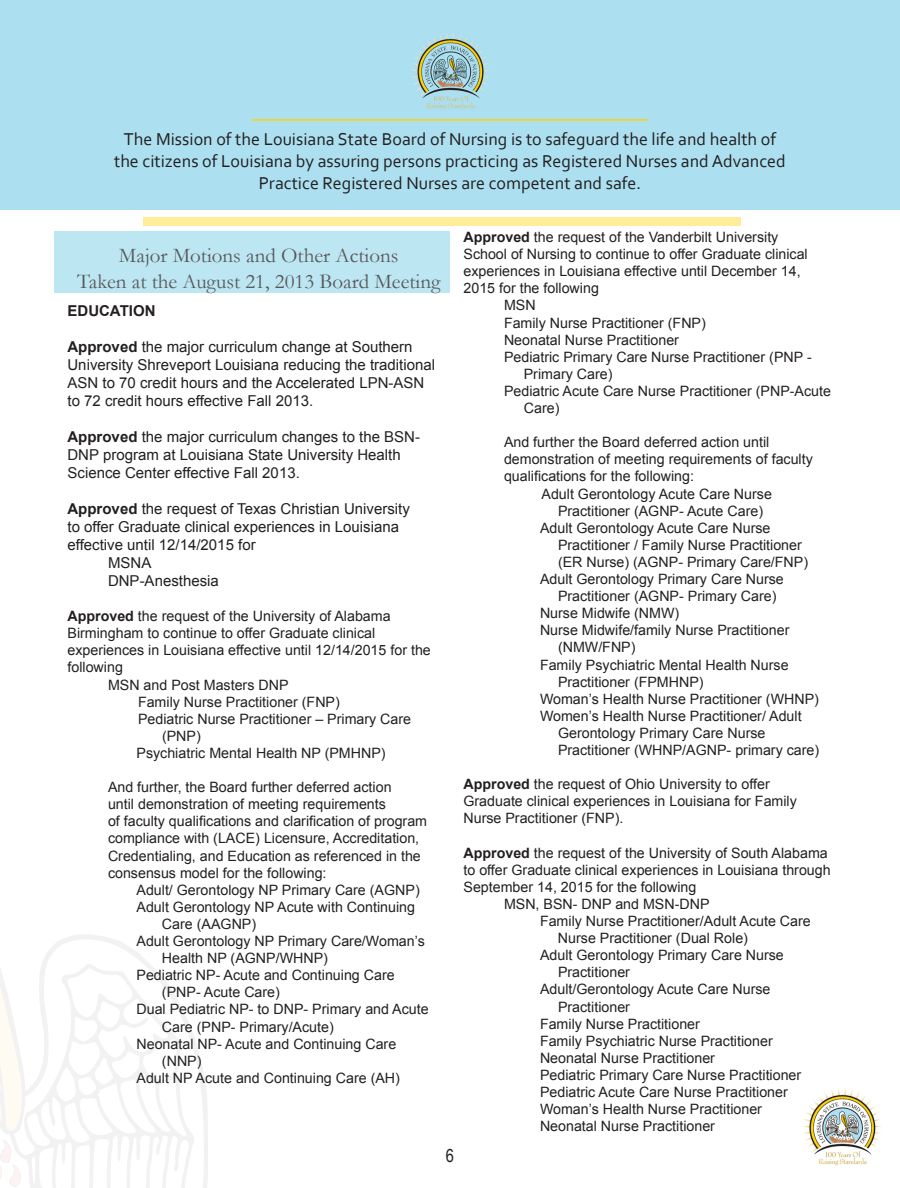
<style>
.page{position:relative;width:900px;height:1188px;background:#fff}
.page>*{position:absolute;margin:0;border:0;box-sizing:border-box;transform-origin:0 0}
.t1{font:21px "Garamond";color:#57585a}
.t2{font:18px/21.6px "Corbel";color:#231f20;text-align:center}
.t3{font:18px "Arial Narrow";color:#231f20}
.t4{font:15px/18px "Arial";color:#231f20}
.t5{font:700 15px "Arial";color:#231f20}
.t6{font:14.25px/17.1px "Arial";color:#231f20}
.s1{font-weight:700}
</style>
<div class="page">
<svg style="left:127px;top:946px;width:81px;height:242px"></svg>
<svg style="left:0;top:935px;width:127px;height:253px"></svg>
<div style="left:0;top:0;width:900px;height:210px;background:#ace0f0"></div>
<hr style="left:252px;top:119px;width:396px;height:2px;background:#ffd204">
<img style="left:412px;top:33px;width:77px;height:76px">
<img style="left:803px;top:1088px;width:79px;height:78px">
<div style="left:143px;top:218px;width:597px;height:8px;background:#ffed9b"></div>
<div style="left:54px;top:232px;width:396px;height:61px;background:#bde6f3"></div>
<p class="t2" style="left:114px;top:128px;width:673px">The Mission of the Louisiana State Board of Nursing is to safeguard the life and health of the citizens of Louisiana by assuring persons practicing as Registered Nurses and Advanced<br>Practice Registered Nurses are competent and safe.</p>
<p class="t1" style="left:119px;top:242px;width:281px">Major Motions and Other Actions</p>
<p class="t1" style="left:77px;top:267px;width:365px">Taken at the August 21, 2013 Board Meeting</p>
<p class="t5" style="left:68px;top:301px;width:90px">EDUCATION</p>
<p class="t4" style="left:68px;top:338px;width:369px"><span class="s1">Approved</span> the major curriculum change at Southern University Shreveport Louisiana reducing the traditional ASN to 70 credit hours and the Accelerated LPN-ASN to 72 credit hours effective Fall 2013.</p>
<p class="t4" style="left:68px;top:428px;width:354px"><span class="s1">Approved</span> the major curriculum changes to the BSN-<br>DNP program at Louisiana State University Health<br>Science Center effective Fall 2013.</p>
<p class="t4" style="left:68px;top:500px;width:344px"><span class="s1">Approved</span> the request of Texas Christian University to offer Graduate clinical experiences in Louisiana effective until 12/14/2015 for</p>
<p class="t4" style="left:108px;top:554px;width:45px">MSNA</p>
<p class="t4" style="left:108px;top:572px;width:112px">DNP-Anesthesia</p>
<p class="t6" style="left:68px;top:608px;width:365px"><span class="s1">Approved</span> the request of the University of Alabama Birmingham to continue to offer Graduate clinical experiences in Louisiana effective until 12/14/2015 for the following</p>
<p class="t6" style="left:108px;top:676px;width:182px">MSN and Post Masters DNP</p>
<p class="t6" style="left:138px;top:693px;width:203px">Family Nurse Practitioner (FNP)</p>
<p class="t6" style="left:162px;top:710px;width:251px;text-indent:-24px">Pediatric Nurse Practitioner – Primary Care (PNP)</p>
<p class="t6" style="left:136px;top:745px;width:251px">Psychiatric Mental Health NP (PMHNP)</p>
<p class="t6" style="left:108px;top:779px;width:321px">And further, the Board further deferred action<br>until demonstration of meeting requirements<br>of faculty qualifications and clarification of program compliance with (LACE) Licensure, Accreditation, Credentialing, and Education as referenced in the consensus model for the following:</p>
<p class="t6" style="left:136px;top:881px;width:285px">Adult/ Gerontology NP Primary Care (AGNP)</p>
<p class="t6" style="left:162px;top:898px;width:255px;text-indent:-25px">Adult Gerontology NP Acute with Continuing<br>Care (AAGNP)</p>
<p class="t6" style="left:162px;top:933px;width:264px;text-indent:-25px">Adult Gerontology NP Primary Care/Woman’s<br>Health NP (AGNP/WHNP)</p>
<p class="t6" style="left:162px;top:967px;width:234px;text-indent:-25px">Pediatric NP- Acute and Continuing Care (PNP- Acute Care)</p>
<p class="t6" style="left:162px;top:1001px;width:268px;text-indent:-25px">Dual Pediatric NP- to DNP- Primary and Acute<br>Care (PNP- Primary/Acute)</p>
<p class="t6" style="left:162px;top:1035px;width:236px;text-indent:-25px">Neonatal NP- Acute and Continuing Care (NNP)</p>
<p class="t6" style="left:136px;top:1069px;width:265px">Adult NP Acute and Continuing Care (AH)</p>
<p class="t3" style="left:446px;top:1142px;width:10px">6</p>
<p class="t6" style="left:463px;top:229px;width:346px"><span class="s1">Approved</span> the request of the Vanderbilt University School of Nursing to continue to offer Graduate clinical experiences in Louisiana effective until December 14, 2015 for the following</p>
<p class="t6" style="left:504px;top:297px;width:33px">MSN</p>
<p class="t6" style="left:504px;top:314px;width:203px">Family Nurse Practitioner (FNP)</p>
<p class="t6" style="left:504px;top:331px;width:177px">Neonatal Nurse Practitioner</p>
<p class="t6" style="left:504px;top:348px;width:309px">Pediatric Primary Care Nurse Practitioner (PNP -</p>
<p class="t6" style="left:524px;top:365px;width:90px">Primary Care)</p>
<p class="t6" style="left:524px;top:383px;width:309px;text-indent:-20px">Pediatric Acute Care Nurse Practitioner (PNP-Acute<br>Care)</p>
<p class="t6" style="left:504px;top:434px;width:310px">And further the Board deferred action until demonstration of meeting requirements of faculty qualifications for the following:</p>
<p class="t6" style="left:541px;top:485px;width:232px;text-align:center">Adult Gerontology Acute Care Nurse<br>Practitioner (AGNP- Acute Care)</p>
<p class="t6" style="left:558px;top:519px;width:245px;text-indent:-18px">Adult Gerontology Acute Care Nurse<br>Practitioner / Family Nurse Practitioner</p>
<p class="t6" style="left:558px;top:554px;width:252px">(ER Nurse) (AGNP- Primary Care/FNP)</p>
<p class="t6" style="left:558px;top:571px;width:227px;text-indent:-18px">Adult Gerontology Primary Care Nurse<br>Practitioner (AGNP- Primary Care)</p>
<p class="t6" style="left:540px;top:605px;width:141px">Nurse Midwife (NMW)</p>
<p class="t6" style="left:558px;top:622px;width:233px;text-indent:-18px">Nurse Midwife/family Nurse Practitioner (NMW/FNP)</p>
<p class="t6" style="left:558px;top:656px;width:232px;text-indent:-18px">Family Psychiatric Mental Health Nurse<br>Practitioner (FPMHNP)</p>
<p class="t6" style="left:540px;top:690px;width:280px">Woman’s Health Nurse Practitioner (WHNP)</p>
<p class="t6" style="left:558px;top:707px;width:263px;text-indent:-18px">Women’s Health Nurse Practitioner/ Adult<br>Gerontology Primary Care Nurse<br>Practitioner (WHNP/AGNP- primary care)</p>
<p class="t6" style="left:463px;top:776px;width:335px"><span class="s1">Approved</span> the request of Ohio University to offer<br>Graduate clinical experiences in Louisiana for Family<br>Nurse Practitioner (FNP).</p>
<p class="t6" style="left:463px;top:844px;width:366px"><span class="s1">Approved</span> the request of the University of South Alabama</p>
<p class="t6" style="left:463px;top:861px;width:369px">to offer Graduate clinical experiences in Louisiana through</p>
<p class="t6" style="left:463px;top:878px;width:234px">September 14, 2015 for the following</p>
<p class="t6" style="left:504px;top:896px;width:207px">MSN, BSN- DNP and MSN-DNP</p>
<p class="t6" style="left:558px;top:913px;width:254px;text-indent:-18px">Family Nurse Practitioner/Adult Acute Care<br>Nurse Practitioner (Dual Role)</p>
<p class="t6" style="left:558px;top:947px;width:227px;text-indent:-18px">Adult Gerontology Primary Care Nurse<br>Practitioner</p>
<p class="t6" style="left:558px;top:981px;width:214px;text-indent:-18px">Adult/Gerontology Acute Care Nurse<br>Practitioner</p>
<p class="t6" style="left:540px;top:1015px;width:161px">Family Nurse Practitioner</p>
<p class="t6" style="left:540px;top:1032px;width:234px">Family Psychiatric Nurse Practitioner</p>
<p class="t6" style="left:540px;top:1049px;width:177px">Neonatal Nurse Practitioner</p>
<p class="t6" style="left:540px;top:1067px;width:263px">Pediatric Primary Care Nurse Practitioner</p>
<p class="t6" style="left:540px;top:1084px;width:249px">Pediatric Acute Care Nurse Practitioner</p>
<p class="t6" style="left:540px;top:1101px;width:224px">Woman’s Health Nurse Practitioner</p>
<p class="t6" style="left:540px;top:1118px;width:177px">Neonatal Nurse Practitioner</p>
</div>
